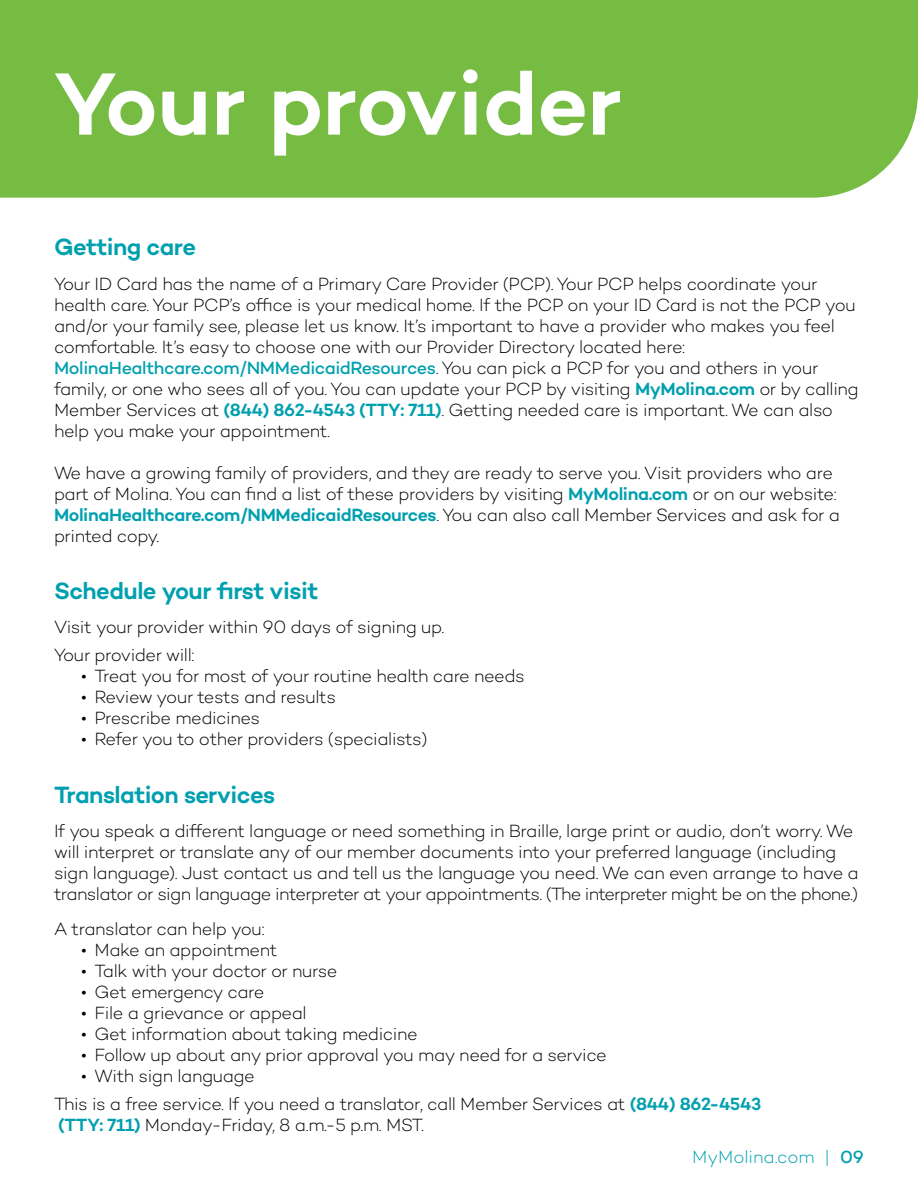
<style>
.page{position:relative;width:918px;height:1188px;background:#fff}
.page>*{position:absolute;margin:0;border:0;box-sizing:border-box;transform-origin:0 0}
.t1{font:600 90px "Campton";letter-spacing:-.01em;color:#fff}
.t2{font:600 24px "Campton";letter-spacing:-.02em;color:#00a0af}
.t3{font:300 18px/21px "Campton";letter-spacing:-.03em;color:#000}
.t4{font:300 18px "Campton";color:#00a0af}
.s1{font-weight:500;color:#00a0af}
.s2{font-weight:600;color:#00a0af}
.s3{font-weight:500}
</style>
<div class="page">
<div style="left:0;top:0;width:918px;height:198px;background:#76bc43"></div>
<h2 class="t1" style="left:54px;top:47px;width:570px">Your provider</h2>
<h3 class="t2" style="left:54px;top:232px;width:144px">Getting care</h3>
<p class="t3" style="left:54px;top:273px;width:806px">Your ID Card has the name of a Primary Care Provider (PCP). Your PCP helps coordinate your health care. Your PCP’s office is your medical home. If the PCP on your ID Card is not the PCP you and/or your family see, please let us know. It’s important to have a provider who makes you feel comfortable. It’s easy to choose one with our Provider Directory located here:<br><span class="s1">MolinaHealthcare.com/NMMedicaidResources</span>. You can pick a PCP for you and others in your family, or one who sees all of you. You can update your PCP by visiting <span class="s2">MyMolina.com</span> or by calling Member Services at <span class="s2">(844) 862-4543 (TTY: 711)</span>. Getting needed care is important. We can also help you make your appointment.</p>
<p class="t3" style="left:54px;top:462px;width:787px">We have a growing family of providers, and they are ready to serve you. Visit providers who are part of Molina. You can find a list of these providers by visiting <span class="s2">MyMolina.com</span> or on our website:<br><span class="s2">MolinaHealthcare.com/NMMedicaidResources</span>. You can also call Member Services and ask for a printed copy.</p>
<h3 class="t2" style="left:54px;top:575px;width:266px">Schedule your first visit</h3>
<p class="t3" style="left:54px;top:617px;width:392px">Visit your provider within 90 days of signing up.</p>
<p class="t3" style="left:54px;top:644px;width:142px">Your provider will:</p>
<p class="t3" style="left:81px;top:665px;width:445px">• Treat you for most of your routine health care needs</p>
<p class="t3" style="left:81px;top:686px;width:256px">• Review your tests and results</p>
<p class="t3" style="left:81px;top:707px;width:181px">• Prescribe medicines</p>
<p class="t3" style="left:81px;top:728px;width:348px">• Refer you to other providers (specialists)</p>
<h3 class="t2" style="left:54px;top:779px;width:223px">Translation services</h3>
<p class="t3" style="left:54px;top:820px;width:806px">If you speak a different language or need something in Braille, large print or audio, don’t worry. We will interpret or translate any of our member documents into your preferred language (including sign language). Just contact us and tell us the language you need. We can even arrange to have a translator or sign language interpreter at your appointments. (The interpreter might be on the phone.)</p>
<p class="t3" style="left:54px;top:918px;width:212px">A translator can help you:</p>
<p class="t3" style="left:81px;top:939px;width:198px">• Make an appointment</p>
<p class="t3" style="left:81px;top:960px;width:258px">• Talk with your doctor or nurse</p>
<p class="t3" style="left:81px;top:981px;width:185px">• Get emergency care</p>
<p class="t3" style="left:81px;top:1002px;width:227px">• File a grievance or appeal</p>
<p class="t3" style="left:81px;top:1023px;width:338px">• Get information about taking medicine</p>
<p class="t3" style="left:81px;top:1044px;width:527px">• Follow up about any prior approval you may need for a service</p>
<p class="t3" style="left:81px;top:1065px;width:175px">• With sign language</p>
<p class="t3" style="left:54px;top:1093px;width:709px">This is a free service. If you need a translator, call Member Services at <span class="s2">(844) 862-4543 (TTY: 711)</span> Monday-Friday, 8 a.m.-5 p.m. MST.</p>
<p class="t4" style="left:692px;top:1146px;width:173px">MyMolina.com | <span class="s3">09</span></p>
</div>
